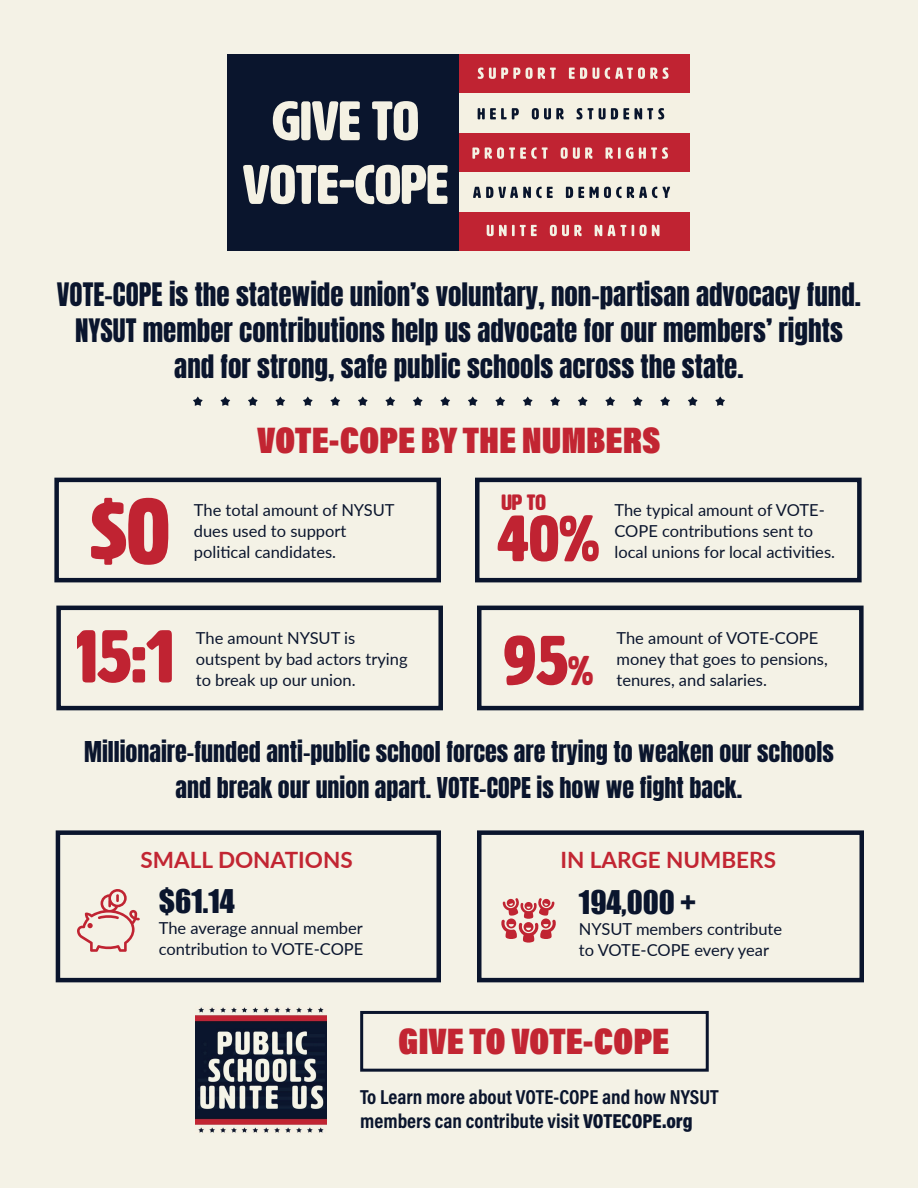
<style>
.page{position:relative;width:918px;height:1188px;background:#f4f2e6}
.page>*{position:absolute;margin:0;border:0;box-sizing:border-box;transform-origin:0 0}
.t1{font:93px "HWT Artz";color:#c02332}
.t2{font:73.65px "HWT Artz";color:#c02332}
.t3{font:69.15px "HWT Artz";color:#c02332}
.t4{font:64.35px "HWT Artz";color:#c02332}
.t5{font:900 37.5px "Acumin Pro Cond";letter-spacing:-.005em;color:#c22532}
.t6{font:30px "Impact";color:#0a152d}
.t7{font:27px/36px "Anton";color:#0a152d;text-align:center}
.t8{font:24px/36px "Anton";color:#0a152d;text-align:center}
.t9{font:700 22.5px "Lato";color:#c22532}
.t10{font:21.9px "HWT Artz";color:#c02332}
.t11{font:700 20.4px/24px "Acumin Pro Cond";color:#0a152d}
.t12{font:16.5px/21px "Lato";color:#0a152d}
.s1{font-size:40.8px}
.s2{font-weight:900}
</style>
<div class="page">
<div style="left:228px;top:54px;width:462px;height:197px;background:#0a152d"></div>
<div style="left:460px;top:88px;width:230px;height:148px;background:#f4f1e3"></div>
<div style="left:460px;top:134px;width:230px;height:38px;background:#c02332"></div>
<div style="left:460px;top:54px;width:230px;height:39px;background:#c02332"></div>
<div style="left:460px;top:212px;width:230px;height:38px;background:#c02332"></div>
<svg style="left:478px;top:108px;width:41px;height:11px"></svg>
<svg style="left:532px;top:108px;width:32px;height:11px"></svg>
<svg style="left:577px;top:108px;width:16px;height:11px"></svg>
<svg style="left:599px;top:108px;width:30px;height:11px"></svg>
<svg style="left:635px;top:108px;width:29px;height:11px"></svg>
<svg style="left:473px;top:187px;width:80px;height:11px"></svg>
<svg style="left:566px;top:187px;width:104px;height:11px"></svg>
<svg style="left:478px;top:68px;width:42px;height:11px"></svg>
<svg style="left:526px;top:68px;width:30px;height:11px"></svg>
<svg style="left:569px;top:68px;width:30px;height:11px"></svg>
<svg style="left:605px;top:68px;width:64px;height:11px"></svg>
<svg style="left:472px;top:147px;width:76px;height:12px"></svg>
<svg style="left:561px;top:147px;width:31px;height:12px"></svg>
<svg style="left:606px;top:147px;width:62px;height:12px"></svg>
<svg style="left:487px;top:225px;width:50px;height:11px"></svg>
<svg style="left:550px;top:225px;width:32px;height:11px"></svg>
<svg style="left:595px;top:225px;width:7px;height:11px"></svg>
<svg style="left:608px;top:225px;width:7px;height:11px"></svg>
<svg style="left:621px;top:225px;width:5px;height:11px"></svg>
<svg style="left:632px;top:225px;width:2px;height:11px"></svg>
<svg style="left:640px;top:225px;width:20px;height:11px"></svg>
<svg style="left:243px;top:165px;width:95px;height:39px"></svg>
<div style="left:340px;top:180px;width:14px;height:8px;background:#f4f1e3;border-radius:2px"></div>
<svg style="left:355px;top:165px;width:93px;height:39px"></svg>
<svg style="left:273px;top:101px;width:87px;height:40px"></svg>
<svg style="left:372px;top:101px;width:46px;height:39px"></svg>
<div style="left:360px;top:1011px;width:349px;height:61px;border:3px solid #0a152d"></div>
<img style="left:196px;top:1007px;width:131px;height:126px">
<svg style="left:193px;top:396px;width:10px;height:10px"></svg>
<svg style="left:220px;top:396px;width:10px;height:10px"></svg>
<svg style="left:248px;top:396px;width:10px;height:10px"></svg>
<svg style="left:275px;top:396px;width:10px;height:10px"></svg>
<svg style="left:303px;top:396px;width:10px;height:10px"></svg>
<svg style="left:330px;top:396px;width:10px;height:10px"></svg>
<svg style="left:358px;top:396px;width:10px;height:10px"></svg>
<svg style="left:385px;top:396px;width:10px;height:10px"></svg>
<svg style="left:413px;top:396px;width:10px;height:10px"></svg>
<svg style="left:440px;top:396px;width:10px;height:10px"></svg>
<svg style="left:468px;top:396px;width:10px;height:10px"></svg>
<svg style="left:495px;top:396px;width:10px;height:10px"></svg>
<svg style="left:523px;top:396px;width:10px;height:10px"></svg>
<svg style="left:550px;top:396px;width:10px;height:10px"></svg>
<svg style="left:578px;top:396px;width:10px;height:10px"></svg>
<svg style="left:605px;top:396px;width:10px;height:10px"></svg>
<svg style="left:633px;top:396px;width:10px;height:10px"></svg>
<svg style="left:660px;top:396px;width:10px;height:10px"></svg>
<svg style="left:688px;top:396px;width:10px;height:10px"></svg>
<svg style="left:715px;top:396px;width:10px;height:10px"></svg>
<div style="left:54px;top:478px;width:387px;height:104px;border:4px solid #0a152d"></div>
<div style="left:475px;top:478px;width:387px;height:104px;border:4px solid #0a152d"></div>
<div style="left:56px;top:606px;width:387px;height:104px;border:4px solid #0a152d"></div>
<div style="left:477px;top:606px;width:387px;height:104px;border:4px solid #0a152d"></div>
<svg style="left:77px;top:889px;width:63px;height:63px"></svg>
<div style="left:56px;top:830px;width:385px;height:152px;border:4px solid #0a152d"></div>
<svg style="left:501px;top:898px;width:55px;height:45px"></svg>
<div style="left:477px;top:830px;width:387px;height:152px;border:4px solid #0a152d"></div>
<h3 class="t7" style="left:57px;top:279px;width:806px">VOTE-COPE is the statewide union’s voluntary, non-partisan advocacy fund.<br>NYSUT member contributions help us advocate for our members’ rights and for strong, safe public schools across the state.</h3>
<h1 class="t1" style="left:90px;top:483px;width:81px">$0</h1>
<h3 class="t5" style="left:257px;top:416px;width:405px">VOTE-COPE BY THE NUMBERS</h3>
<p class="t12" style="left:194px;top:498px;width:202px">The total amount of NYSUT dues used to support</p>
<p class="t12" style="left:194px;top:540px;width:144px">political candidates.</p>
<h3 class="t10" style="left:501px;top:491px;width:46px">up to</h3>
<h3 class="t4" style="left:497px;top:505px;width:104px">40%</h3>
<p class="t12" style="left:615px;top:498px;width:222px">The typical amount of VOTE-<br>COPE contributions sent to local unions for local activities.</p>
<h2 class="t2" style="left:70px;top:618px;width:105px">15:1</h2>
<p class="t12" style="left:196px;top:626px;width:213px">The amount NYSUT is outspent by bad actors trying</p>
<p class="t12" style="left:196px;top:668px;width:161px">to break up our union.</p>
<h3 class="t3" style="left:504px;top:624px;width:91px">95<span class="s1">%</span></h3>
<p class="t12" style="left:616px;top:626px;width:213px">The amount of VOTE-COPE money that goes to pensions,</p>
<p class="t12" style="left:616px;top:668px;width:152px">tenures, and salaries.</p>
<h3 class="t8" style="left:84px;top:735px;width:751px">Millionaire-funded anti-public school forces are trying to weaken our schools and break our union apart. VOTE-COPE is how we fight back.</h3>
<h3 class="t9" style="left:141px;top:843px;width:214px">SMALL DONATIONS</h3>
<h3 class="t6" style="left:159px;top:878px;width:78px">$61.14</h3>
<p class="t12" style="left:159px;top:917px;width:206px">The average annual member contribution to VOTE-COPE</p>
<h3 class="t9" style="left:560px;top:843px;width:217px">IN LARGE NUMBERS</h3>
<h3 class="t6" style="left:579px;top:879px;width:119px">194,000 +</h3>
<p class="t12" style="left:579px;top:918px;width:205px">NYSUT members contribute to VOTE-COPE every year</p>
<h3 class="t5" style="left:398px;top:1017px;width:273px">GIVE TO VOTE-COPE</h3>
<p class="t11" style="left:360px;top:1084px;width:360px">To Learn more about VOTE-COPE and how NYSUT members can contribute visit <span class="s2">VOTECOPE.org</span></p>
</div>
